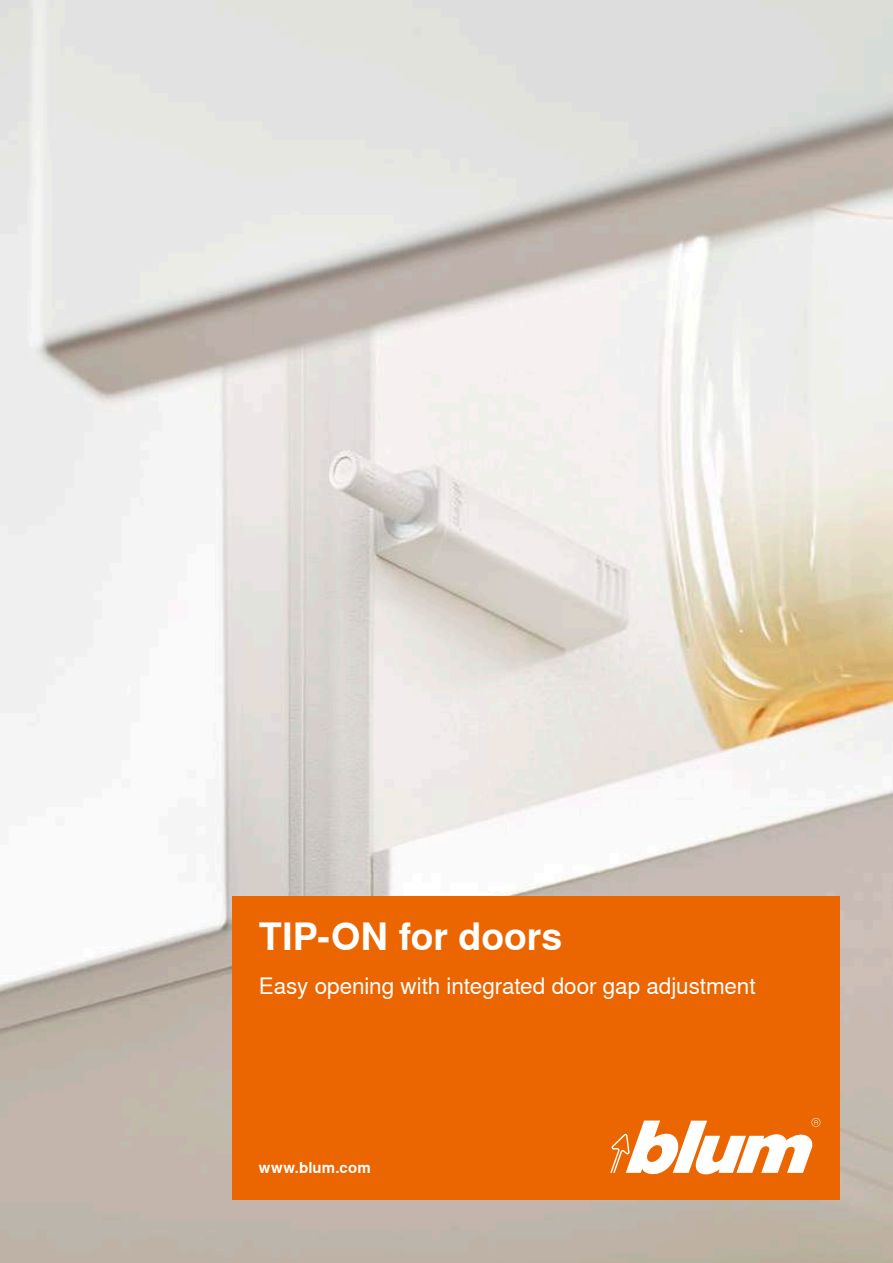
<style>
.page{position:relative;width:893px;height:1263px;background:#fff}
.page>*{position:absolute;margin:0;border:0;box-sizing:border-box;transform-origin:0 0}
.t1{font:700 37.5px "Nimbus Sans Global";letter-spacing:-.005em;color:#fff}
.t2{font:22.5px "Nimbus Sans Global";letter-spacing:-.005em;color:#fff}
.t3{font:700 15px "Nimbus Sans Global";letter-spacing:.01em;color:#fff}
</style>
<div class="page">
<img style="left:0;top:0;width:893px;height:1263px">
<div style="left:232px;top:896px;width:607px;height:304px;background:#eb6501"></div>
<svg style="left:610px;top:1118px;width:210px;height:56px"></svg>
<h1 class="t1" style="left:259px;top:915px;width:305px">TIP-ON for doors</h1>
<p class="t2" style="left:259px;top:973px;width:498px">Easy opening with integrated door gap adjustment</p>
<p class="t3" style="left:259px;top:1159px;width:113px">www.blum.com</p>
</div>
